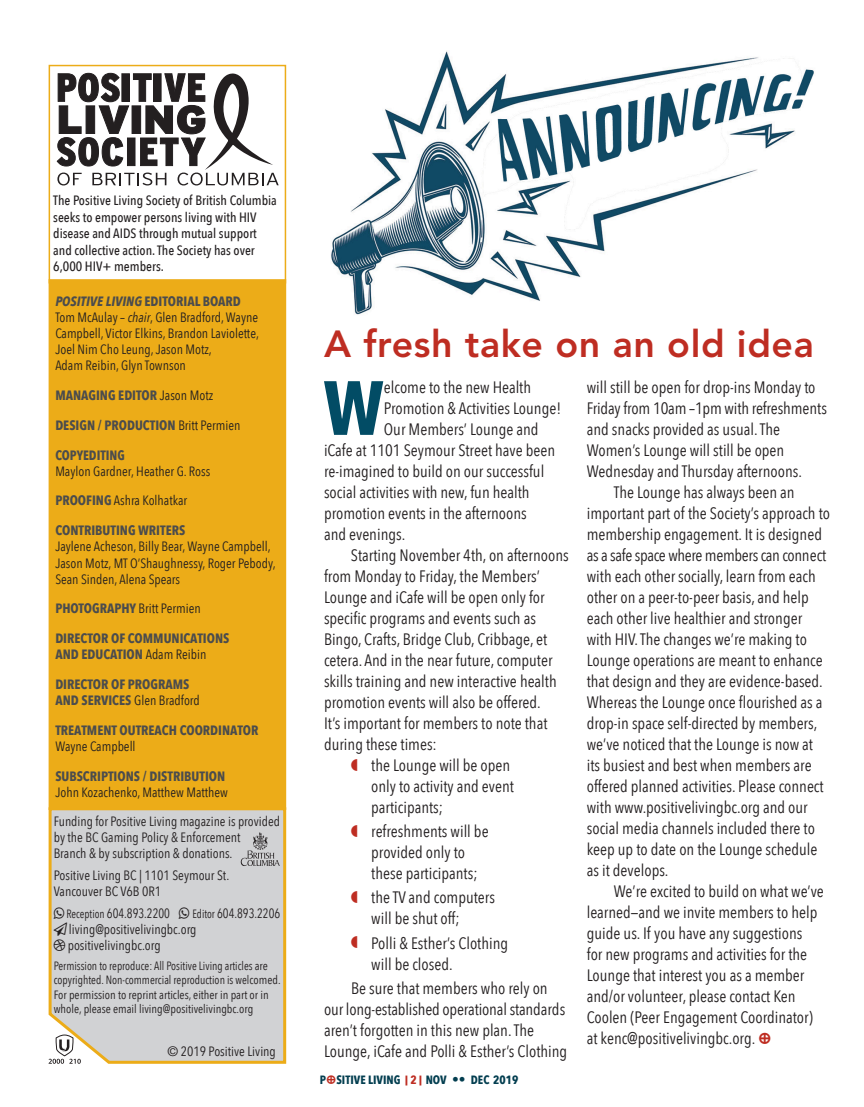
<style>
.page{position:relative;width:864px;height:1107px;background:#fff}
.page>*{position:absolute;margin:0;border:0;box-sizing:border-box;transform-origin:0 0}
.t1{font:700 75.75px "Avenir Next Condensed";color:#024c65}
.t2{font:800 37.5px "Avenir";letter-spacing:.015em;color:#be2d22}
.t3{font:16.5px/21px "Avenir Next Condensed";color:#231f20}
.t4{font:16.5px "Avenir Next Condensed";letter-spacing:-.02em;color:#231f20}
.t5{font:13.5px/16.2px "Avenir Next Condensed";color:#231f20}
.t6{font:700 13.5px/29.7px "Avenir Next Condensed";color:#4b4c4d}
.t7{font:500 13.5px/16.5px "Avenir Next Condensed";color:#231f20}
.t8{font:13.5px/16.2px "Avenir Next Condensed";color:#231f20;scale:.91 1}
.t9{font:12px/14.4px "Avenir Next Condensed";color:#231f20;scale:.94 1}
.t10{font:700 12px "Avenir Next Condensed";color:#033e50}
.s1{font-weight:700;font-style:italic;color:#4b4c4d}
.s2{font-weight:700;color:#4b4c4d}
.s3{font-style:italic}
.s4{font-weight:400;color:#231f20}
.s5{font-size:12px}
.s6{font-family:"Avenir"}
.s7{font-weight:800;font-size:9.9px;color:#be2d22}
.s8{color:#be2d22}
.s9{font-family:"Avenir";font-weight:800;font-size:13.5px}
</style>
<div class="page">
<div style="left:49px;top:279px;width:237px;height:527px;background:#ecac18"></div>
<svg style="left:57px;top:73px;width:222px;height:113px"></svg>
<div style="left:49px;top:65px;width:237px;height:219px;border:2px solid #ecac18"></div>
<svg style="left:48px;top:806px;width:239px;height:258px;background:#d3d0ca"></svg>
<svg style="left:241px;top:832px;width:39px;height:34px"></svg>
<img style="left:331px;top:51px;width:483px;height:264px">
<svg style="left:179px;top:907px;width:10px;height:12px"></svg>
<svg style="left:54px;top:907px;width:13px;height:44px"></svg>
<p class="t7" style="left:53px;top:192px;width:225px">The Positive Living Society of British Columbia seeks to empower persons living with HIV disease and AIDS through mutual support and collective action. The Society has over 6,000 HIV+ members.</p>
<p class="t5" style="left:55px;top:292px;width:205px"><span class="s1">POSITIVE LIVING</span> <span class="s2">EDITORIAL BOARD </span>Tom McAulay – <span class="s3">chair</span>, Glen Bradford, Wayne Campbell, Victor Elkins, Brandon Laviolette, Joel Nim Cho Leung, Jason Motz,<br>Adam Reibin, Glyn Townson</p>
<p class="t6" style="left:55px;top:380px;width:187px">MANAGING EDITOR <span class="s4">Jason Motz<br></span>DESIGN / PRODUCTION <span class="s4">Britt Permien<br></span>COPYEDITING</p>
<p class="t5" style="left:55px;top:456px;width:156px;line-height:29.7px">Maylon Gardner, Heather G. Ross<br><span class="s2">PROOFING</span> Ashra Kolhatkar</p>
<p class="t6" style="left:55px;top:515px;width:131px">CONTRIBUTING WRITERS</p>
<p class="t5" style="left:55px;top:538px;width:222px">Jaylene Acheson, Billy Bear, Wayne Campbell,<br>Jason Motz, MT O’Shaughnessy, Roger Pebody,<br>Sean Sinden, Alena Spears</p>
<p class="t5" style="left:55px;top:600px;width:147px"><span class="s2">PHOTOGRAPHY</span> Britt Permien</p>
<p class="t6" style="left:55px;top:630px;width:176px;line-height:16.2px">DIRECTOR OF COMMUNICATIONS<br>AND EDUCATION <span class="s4">Adam Reibin</span></p>
<p class="t6" style="left:55px;top:676px;width:146px;line-height:16.2px">DIRECTOR OF PROGRAMS<br>AND SERVICES <span class="s4">Glen Bradford</span></p>
<p class="t6" style="left:55px;top:715px;width:205px">TREATMENT OUTREACH COORDINATOR</p>
<p class="t5" style="left:55px;top:738px;width:82px">Wayne Campbell</p>
<p class="t6" style="left:55px;top:761px;width:171px">SUBSCRIPTIONS / DISTRIBUTION</p>
<p class="t5" style="left:55px;top:784px;width:174px">John Kozachenko, Matthew Matthew</p>
<p class="t5" style="left:54px;top:813px;width:228px">Funding for Positive Living magazine is provided by the BC Gaming Policy &amp; Enforcement<br>Branch &amp; by subscription &amp; donations.</p>
<p class="t5" style="left:54px;top:867px;width:177px">Positive Living BC | 1101 Seymour St.<br>Vancouver BC V6B 0R1</p>
<p class="t8" style="left:67px;top:904px;width:115px"><span class="s5">Reception</span> 604.893.2200</p>
<p class="t8" style="left:68px;top:904px;width:235px;text-indent:125px"><span class="s5">Editor</span> 604.893.2206 living@positivelivingbc.org positivelivingbc.org</p>
<p class="t9" style="left:54px;top:958px;width:243px">Permission to reproduce: All Positive Living articles are copyrighted. Non-commercial reproduction is welcomed.<br>For permission to reprint articles, either in part or in whole, please email living@positivelivingbc.org</p>
<p class="t5" style="left:167px;top:1043px;width:110px"><span class="s6">©</span> 2019 Positive Living</p>
<h2 class="t2" style="left:324px;top:322px;width:491px">A fresh take on an old idea</h2>
<h1 class="t1" style="left:323px;top:362px;width:62px">W</h1>
<p class="t3" style="left:384px;top:376px;width:149px">elcome to the new Health</p>
<p class="t3" style="left:384px;top:397px;width:179px">Promotion &amp; Activities Lounge!</p>
<p class="t3" style="left:384px;top:418px;width:156px">Our Members’ Lounge and</p>
<p class="t3" style="left:324px;top:439px;width:233px">iCafe at 1101 Seymour Street have been</p>
<p class="t3" style="left:324px;top:460px;width:222px">re-imagined to build on our successful</p>
<p class="t3" style="left:324px;top:481px;width:207px">social activities with new, fun health</p>
<p class="t3" style="left:324px;top:502px;width:204px">promotion events in the afternoons</p>
<p class="t3" style="left:324px;top:523px;width:83px">and evenings.</p>
<p class="t3" style="left:351px;top:544px;width:219px">Starting November 4th, on afternoons</p>
<p class="t3" style="left:324px;top:565px;width:217px">from Monday to Friday, the Members’</p>
<p class="t3" style="left:324px;top:586px;width:222px">Lounge and iCafe will be open only for</p>
<p class="t3" style="left:324px;top:607px;width:213px">specific programs and events such as</p>
<p class="t3" style="left:324px;top:628px;width:225px">Bingo, Crafts, Bridge Club, Cribbage, et</p>
<p class="t3" style="left:324px;top:649px;width:230px">cetera. And in the near future, computer</p>
<p class="t3" style="left:324px;top:670px;width:234px">skills training and new interactive health</p>
<p class="t3" style="left:324px;top:691px;width:218px">promotion events will also be offered.</p>
<p class="t3" style="left:324px;top:712px;width:225px">It’s important for members to note that</p>
<p class="t3" style="left:324px;top:733px;width:114px">during these times:</p>
<p class="t3" style="left:371px;top:754px;width:140px">the Lounge will be open</p>
<p class="t3" style="left:371px;top:775px;width:144px">only to activity and event</p>
<p class="t3" style="left:371px;top:796px;width:73px">participants;</p>
<p class="t3" style="left:371px;top:820px;width:119px">refreshments will be provided only to these participants;</p>
<p class="t3" style="left:371px;top:886px;width:125px">the TV and computers will be shut off;</p>
<p class="t3" style="left:371px;top:932px;width:138px">Polli &amp; Esther’s Clothing will be closed.</p>
<p class="t3" style="left:324px;top:977px;width:245px;text-indent:27px">Be sure that members who rely on our long-established operational standards aren’t forgotten in this new plan. The Lounge, iCafe and Polli &amp; Esther’s Clothing</p>
<p class="t10" style="left:320px;top:1073px;width:200px">P SITIVE LIVING <span class="s7">|</span> <span class="s8">2</span> <span class="s7">|</span> NOV <span class="s9">••</span> DEC 2019</p>
<p class="t3" style="left:587px;top:376px;width:230px">will still be open for drop-ins Monday to</p>
<p class="t3" style="left:587px;top:397px;width:242px">Friday from 10am –1pm with refreshments</p>
<p class="t3" style="left:587px;top:418px;width:195px">and snacks provided as usual. The</p>
<p class="t3" style="left:587px;top:439px;width:199px">Women’s Lounge will still be open</p>
<p class="t3" style="left:587px;top:460px;width:217px">Wednesday and Thursday afternoons.</p>
<p class="t3" style="left:614px;top:481px;width:182px">The Lounge has always been an</p>
<p class="t3" style="left:587px;top:502px;width:245px">important part of the Society’s approach to</p>
<p class="t3" style="left:587px;top:523px;width:237px">membership engagement. It is designed</p>
<p class="t4" style="left:587px;top:541px;width:241px">as a safe space where members can connect</p>
<p class="t3" style="left:587px;top:565px;width:230px">with each other socially, learn from each</p>
<p class="t3" style="left:587px;top:586px;width:223px">other on a peer-to-peer basis, and help</p>
<p class="t3" style="left:587px;top:607px;width:217px">each other live healthier and stronger</p>
<p class="t3" style="left:587px;top:628px;width:222px">with HIV. The changes we’re making to</p>
<p class="t3" style="left:587px;top:649px;width:237px">Lounge operations are meant to enhance</p>
<p class="t3" style="left:587px;top:670px;width:238px">that design and they are evidence-based.</p>
<p class="t3" style="left:587px;top:691px;width:237px">Whereas the Lounge once flourished as a</p>
<p class="t3" style="left:587px;top:712px;width:232px">drop-in space self-directed by members,</p>
<p class="t3" style="left:587px;top:733px;width:228px">we’ve noticed that the Lounge is now at</p>
<p class="t3" style="left:587px;top:754px;width:226px">its busiest and best when members are</p>
<p class="t3" style="left:587px;top:775px;width:238px">offered planned activities. Please connect</p>
<p class="t3" style="left:587px;top:796px;width:223px">with www.positivelivingbc.org and our</p>
<p class="t3" style="left:587px;top:817px;width:230px">social media channels included there to</p>
<p class="t3" style="left:587px;top:838px;width:232px">keep up to date on the Lounge schedule</p>
<p class="t3" style="left:587px;top:859px;width:83px">as it develops.</p>
<p class="t3" style="left:614px;top:880px;width:212px">We’re excited to build on what we’ve</p>
<p class="t3" style="left:587px;top:901px;width:232px">learned—and we invite members to help</p>
<p class="t3" style="left:587px;top:922px;width:217px">guide us. If you have any suggestions</p>
<p class="t3" style="left:587px;top:943px;width:222px">for new programs and activities for the</p>
<p class="t3" style="left:587px;top:964px;width:219px">Lounge that interest you as a member</p>
<p class="t3" style="left:587px;top:985px;width:210px">and/or volunteer, please contact Ken</p>
<p class="t3" style="left:587px;top:1006px;width:228px">Coolen (Peer Engagement Coordinator)</p>
<p class="t3" style="left:587px;top:1027px;width:170px">at kenc@positivelivingbc.org.</p>
</div>
